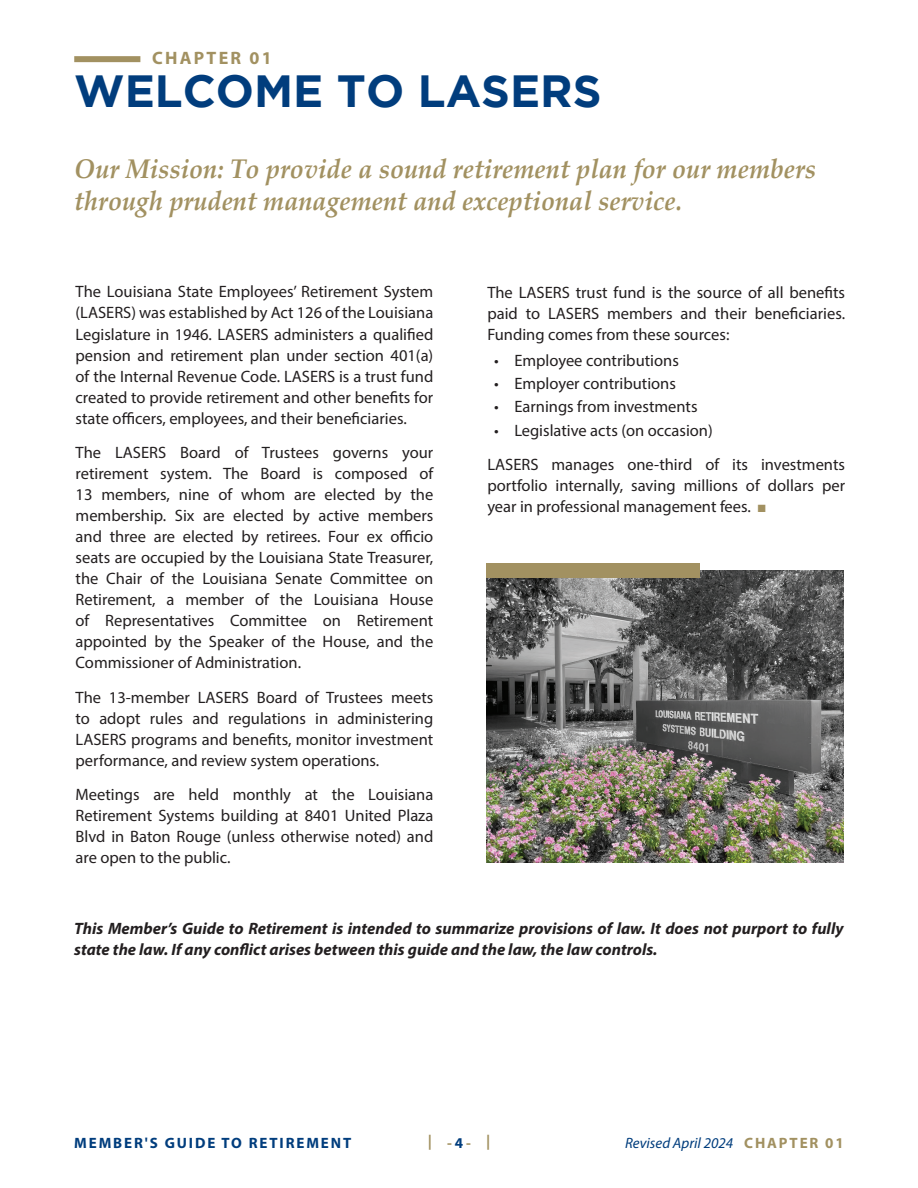
<style>
.page{position:relative;width:918px;height:1188px;background:#fff}
.page>*{position:absolute;margin:0;border:0;box-sizing:border-box;transform-origin:0 0}
.t1{font:700 45px "Gotham";color:#013d7d}
.t2{font:italic 700 27px/31.5px "Palatino Linotype";color:#a29161;scale:.94 1}
.t3{font:700 18px "Myriad Pro";letter-spacing:.125em;color:#a29161}
.t4{font:16.5px/21px "Myriad Pro";color:#231f20;text-align:justify}
.t5{font:italic 700 16.5px/21px "Myriad Pro";color:#231f20}
.t6{font:700 15px "Myriad Pro";letter-spacing:.125em;color:#013d7d}
.t7{font:italic 15px "Myriad Pro";color:#013d7d}
.t8{font:700 15px "Myriad Pro";color:#a29161}
.s1{color:#a29161}
.s2{color:#013d7d}
.s3{font-weight:700;font-style:normal;color:#a29161}
</style>
<div class="page">
<div style="left:74px;top:56px;width:66px;height:6px;background:#a29161"></div>
<img style="left:486px;top:570px;width:358px;height:293px">
<div style="left:486px;top:563px;width:213px;height:14px;background:#a29161"></div>
<p class="t3" style="left:152px;top:46px;width:121px">CHAPTER 01</p>
<h1 class="t1" style="left:74px;top:65px;width:529px">WELCOME TO LASERS</h1>
<h2 class="t2" style="left:74px;top:152px;width:791px">Our Mission: To provide a sound retirement plan for our members through prudent management and exceptional service.</h2>
<p class="t4" style="left:76px;top:281px;width:359px">The Louisiana State Employees’ Retirement System (LASERS) was established by Act 126 of the Louisiana Legislature in 1946. LASERS administers a qualified pension and retirement plan under section 401(a) of the Internal Revenue Code. LASERS is a trust fund created to provide retirement and other benefits for state officers, employees, and their beneficiaries.</p>
<p class="t4" style="left:76px;top:442px;width:359px">The LASERS Board of Trustees governs your retirement system. The Board is composed of 13 members, nine of whom are elected by the membership. Six are elected by active members and three are elected by retirees. Four ex officio seats are occupied by the Louisiana State Treasurer, the Chair of the Louisiana Senate Committee on Retirement, a member of the Louisiana House of Representatives Committee on Retirement appointed by the Speaker of the House, and the Commissioner of Administration.</p>
<p class="t4" style="left:76px;top:686px;width:359px">The 13-member LASERS Board of Trustees meets to adopt rules and regulations in administering LASERS programs and benefits, monitor investment performance, and review system operations.</p>
<p class="t4" style="left:76px;top:784px;width:359px">Meetings are held monthly at the Louisiana Retirement Systems building at 8401 United Plaza Blvd in Baton Rouge (unless otherwise noted) and are open to the public.</p>
<p class="t4" style="left:487px;top:281px;width:359px">The LASERS trust fund is the source of all benefits paid to LASERS members and their beneficiaries.<br>Funding comes from these sources:</p>
<p class="t4" style="left:494px;top:350px;width:186px">• Employee contributions</p>
<p class="t4" style="left:494px;top:373px;width:183px">• Employer contributions</p>
<p class="t4" style="left:494px;top:396px;width:205px">• Earnings from investments</p>
<p class="t4" style="left:487px;top:412px;width:359px;line-height:34.5px;text-indent:7px">• Legislative acts (on occasion)<br>LASERS manages one-third of its investments</p>
<p class="t4" style="left:487px;top:475px;width:359px">portfolio internally, saving millions of dollars per year in professional management fees. <span class="s1">■</span></p>
<p class="t5" style="left:74px;top:917px;width:771px">This Member’s Guide to Retirement is intended to summarize provisions of law. It does not purport to fully state the law. If any conflict arises between this guide and the law, the law controls.</p>
<p class="t6" style="left:74px;top:1133px;width:279px">MEMBER'S GUIDE TO RETIREMENT</p>
<p class="t8" style="left:428px;top:1132px;width:64px">| -<span class="s2">4</span>- |</p>
<p class="t7" style="left:625px;top:1133px;width:220px">Revised April 2024 <span class="s3">CHAPTER 01</span></p>
</div>
